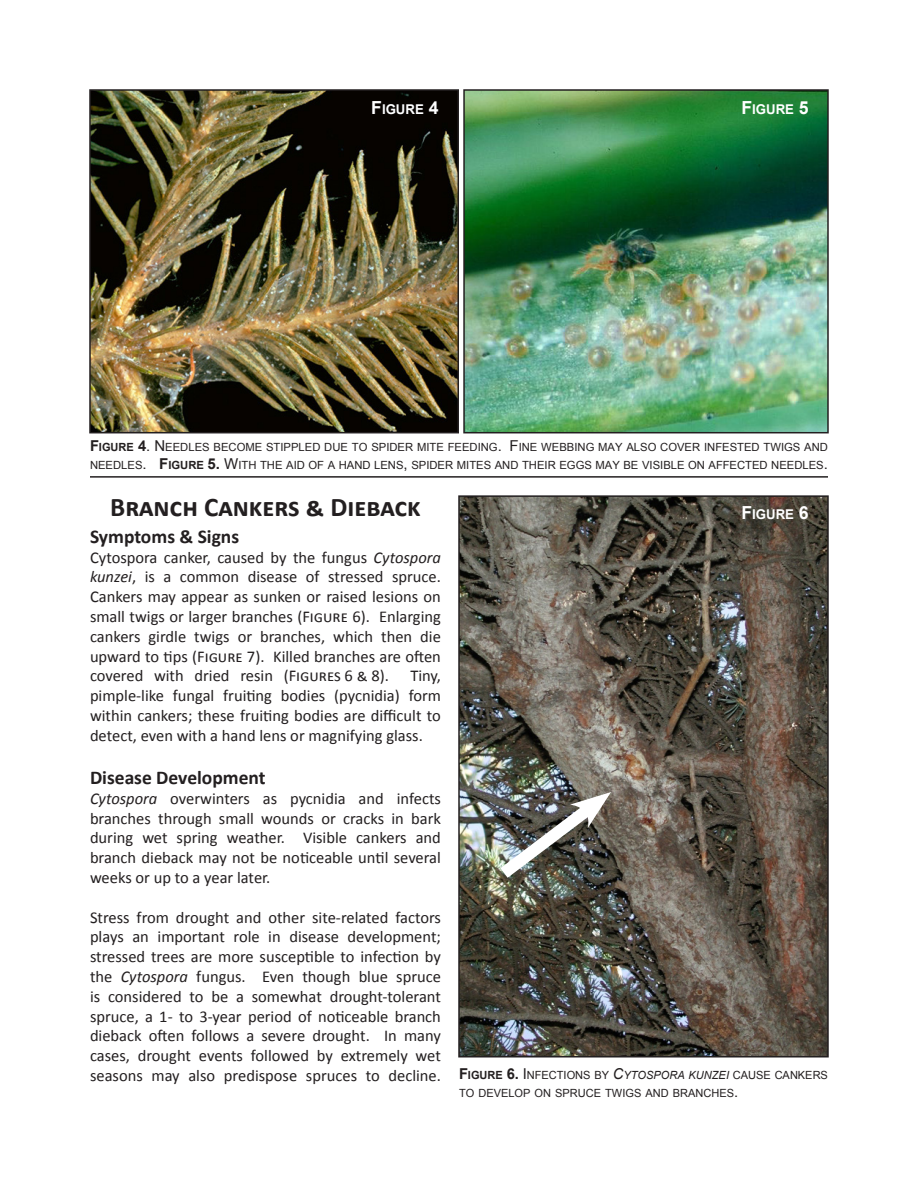
<style>
.page{position:relative;width:918px;height:1188px;background:#fff}
.page>*{position:absolute;margin:0;border:0;box-sizing:border-box;transform-origin:0 0}
.t1{font:700 27px "Calibri";color:#231f20}
.t2{font:700 19.5px "Calibri";color:#231f20}
.t3{font:16.5px/19.8px "Calibri";color:#231f20;text-align:justify}
.t4{font:700 13.5px "Arial";color:#fff}
.t5{font:11.25px/18px "Arial";color:#231f20}
.s1{font-size:18px}
.s2{font-weight:700;font-size:15px}
.s3{font-weight:700}
.s4{font-size:15px}
.s5{font-style:italic}
.s6{font-style:italic;font-size:15px}
</style>
<div class="page">
<img style="left:92px;top:92px;width:364px;height:338px">
<div style="left:89px;top:89px;width:370px;height:344px;border:2px solid #231f20"></div>
<img style="left:466px;top:92px;width:360px;height:338px">
<div style="left:463px;top:89px;width:366px;height:344px;border:2px solid #231f20"></div>
<img style="left:461px;top:498px;width:365px;height:557px">
<div style="left:458px;top:495px;width:371px;height:563px;border:2px solid #231f20"></div>
<hr style="left:90px;top:476px;width:738px;height:2px;background:#231f20">
<img style="left:487px;top:789px;width:124px;height:101px">
<p class="t4" style="left:371px;top:100px;width:69px"><span class="s1">F</span>IGURE <span class="s1">4</span></p>
<p class="t4" style="left:741px;top:100px;width:69px"><span class="s1">F</span>IGURE <span class="s1">5</span></p>
<p class="t5" style="left:90px;top:438px;width:740px"><span class="s2">F</span><span class="s3">IGURE</span> <span class="s2">4</span><span class="s4">. N</span>EEDLES BECOME STIPPLED DUE TO SPIDER MITE FEEDING<span class="s4">. F</span>INE WEBBING MAY ALSO COVER IN FESTED TWIGS AND<br>NEEDLES<span class="s4">.</span> <span class="s2">F</span><span class="s3">IGURE</span> <span class="s2">5.</span> <span class="s4">W</span>ITH THE AID OF A HAND LENS<span class="s4">,</span> SPIDER MITES AND THEIR EGGS MAY BE VISIBLE ON AFFECTED N EEDLES<span class="s4">.</span></p>
<p class="t1" style="left:110px;top:490px;width:312px">Branch Cankers &amp; Dieback</p>
<p class="t2" style="left:90px;top:524px;width:151px">Symptoms &amp; Signs</p>
<p class="t3" style="left:90px;top:547px;width:353px">Cytospora canker, caused by the fungus <span class="s5">Cytospora kunzei</span>, is a common disease of stressed spruce.<br>Cankers may appear as sunken or raised lesions on small twigs or larger branches (Figure 6). Enlarging cankers girdle twigs or branches, which then die upward to tips (Figure 7). Killed branches are often covered with dried resin (Figures 6 &amp; 8).</p>
<p class="t3" style="left:90px;top:666px;width:353px;text-indent:320px">Tiny, pimple-like fungal fruiting bodies (pycnidia) form within cankers; these fruiting bodies are difficult to detect, even with a hand lens or magnifying glass.</p>
<p class="t2" style="left:90px;top:765px;width:177px">Disease Development</p>
<p class="t3" style="left:90px;top:788px;width:352px"><span class="s5">Cytospora</span> overwinters as pycnidia and infects branches through small wounds or cracks in bark during wet spring weather. Visible cankers and branch dieback may not be noticeable until several weeks or up to a year later.</p>
<p class="t3" style="left:90px;top:907px;width:353px">Stress from drought and other site-related factors plays an important role in disease development; stressed trees are more susceptible to infection by the <span class="s5">Cytospora</span> fungus. Even though blue spruce is considered to be a somewhat drought-tolerant spruce, a 1- to 3-year period of noticeable branch dieback often follows a severe drought. In many cases, drought events followed by extremely wet seasons may also predispose spruces to decline.</p>
<p class="t4" style="left:741px;top:505px;width:69px"><span class="s1">F</span>IGURE <span class="s1">6</span></p>
<p class="t5" style="left:459px;top:1066px;width:370px"><span class="s2">F</span><span class="s3">IGURE</span> <span class="s2">6.</span> <span class="s4">I</span> N FECTIONS BY <span class="s6">C</span><span class="s5">YTOSPORA KUNZEI</span> CAUSE CAN KERS<br>TO DEVELOP ON SPRUCE TWIGS AN D BRANCHES<span class="s4">.</span></p>
</div>
